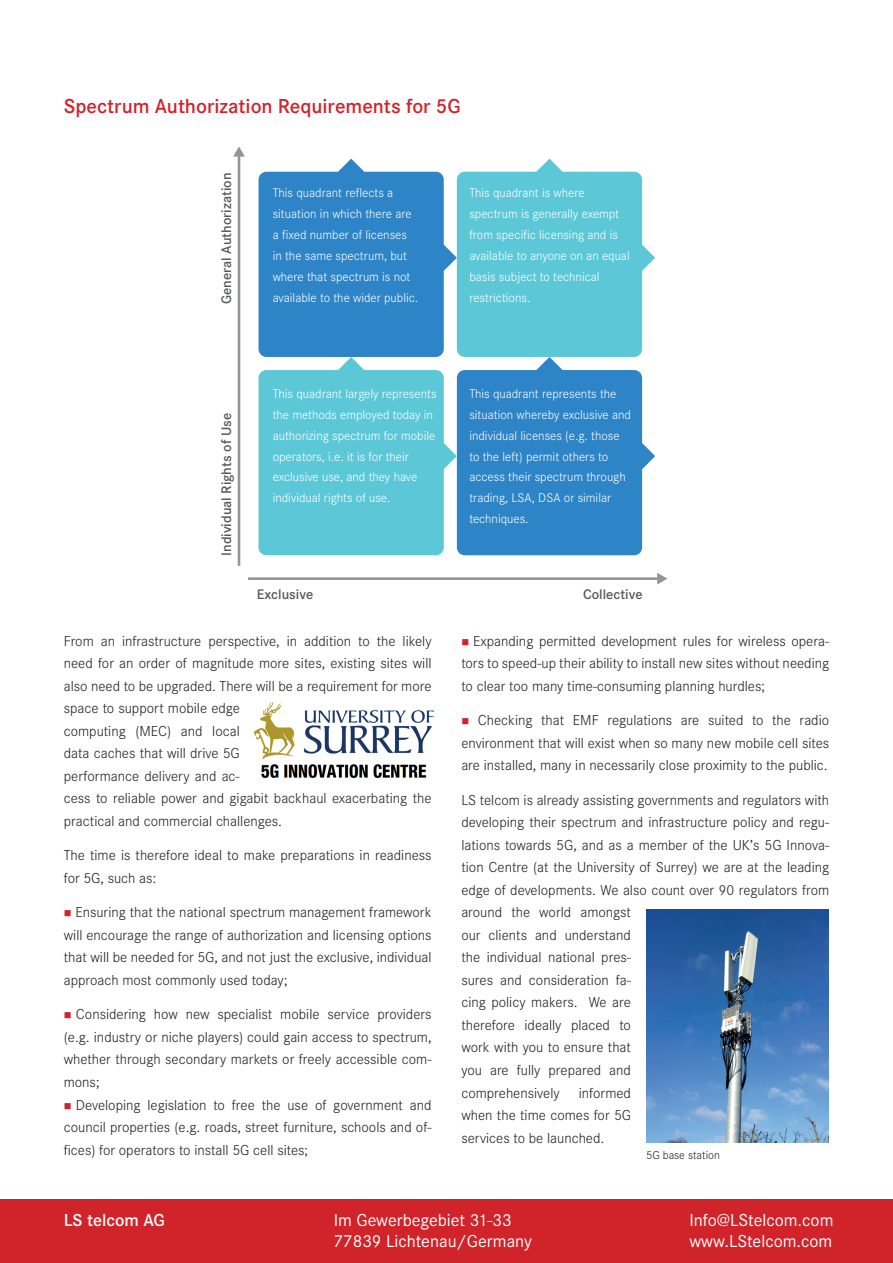
<style>
.page{position:relative;width:893px;height:1263px;background:#fff}
.page>*{position:absolute;margin:0;border:0;box-sizing:border-box;transform-origin:0 0}
.t1{font:600 21px "Corporate S";color:#d1232a}
.t2{font:18px "Corporate S";color:#fff}
.t3{font:600 18px "Corporate S";color:#fff}
.t4{font:300 15px/22.5px "Corporate S";color:#231f20;text-align:justify}
.t5{font:600 14.4px "LS Corporate S";color:#57585a}
.t6{font:300 13.05px/21px "Corporate S";color:#fff}
.t7{font:300 12px "Corporate S";color:#231f20}
.s1{color:#d1232a}
</style>
<div class="page">
<div style="left:0;top:1199px;width:893px;height:64px;background:#d1232a"></div>
<svg style="left:259px;top:159px;width:396px;height:396px;background:#59b0d4"></svg>
<hr style="left:238px;top:155px;width:2px;height:411px;background:#939598">
<svg style="left:233px;top:146px;width:12px;height:11px"></svg>
<hr style="left:248px;top:577px;width:411px;height:3px;background:#939598">
<svg style="left:657px;top:573px;width:10px;height:11px"></svg>
<img style="left:254px;top:702px;width:179px;height:77px">
<img style="left:647px;top:909px;width:182px;height:234px">
<h1 class="t1" style="left:64px;top:94px;width:399px">Spectrum Authorization Requirements for 5G</h1>
<p class="t5" style="left:218px;top:304px;width:133px;rotate:-90deg">General Authorization</p>
<p class="t6" style="left:273px;top:182px;width:147px">This quadrant reflects a situation in which there are a fixed number of licenses in the same spectrum, but where that spectrum is not available to the wider public.</p>
<p class="t6" style="left:469px;top:182px;width:162px">This quadrant is where spectrum is generally exempt from specific licensing and is available to anyone on an equal basis subject to technical restrictions.</p>
<p class="t5" style="left:218px;top:556px;width:144px;rotate:-90deg">Individual Rights of Use</p>
<p class="t6" style="left:273px;top:383px;width:165px">This quadrant largely represents the methods employed today in authorizing spectrum for mobile operators, i.e. it is for their exclusive use, and they have individual rights of use.</p>
<p class="t6" style="left:469px;top:383px;width:163px">This quadrant represents the situation whereby exclusive and individual licenses (e.g. those to the left) permit others to access their spectrum through trading, LSA, DSA or similar techniques.</p>
<p class="t5" style="left:257px;top:586px;width:58px">Exclusive</p>
<p class="t5" style="left:583px;top:586px;width:61px">Collective</p>
<p class="t4" style="left:64px;top:630px;width:369px;text-align:left">From an infrastructure perspective, in addition to the likely need for an order of magnitude more sites, existing sites will also need to be upgraded. There will be a requirement for more space to support mobile edge<br>computing (MEC) and local<br>data caches that will drive 5G<br>performance delivery and ac-<br>cess to reliable power and gigabit backhaul exacerbating the practical and commercial challenges.</p>
<p class="t4" style="left:64px;top:844px;width:369px">The time is therefore ideal to make preparations in readiness for 5G, such as:</p>
<p class="t4" style="left:64px;top:901px;width:369px"><span class="s1">■</span> Ensuring that the national spectrum management framework will encourage the range of authorization and licensing options that will be needed for 5G, and not just the exclusive, individual approach most commonly used today;</p>
<p class="t4" style="left:64px;top:1003px;width:369px"><span class="s1">■</span> Considering how new specialist mobile service providers (e.g. industry or niche players) could gain access to spectrum, whether through secondary markets or freely accessible com&shy;mons;</p>
<p class="t4" style="left:64px;top:1093px;width:369px"><span class="s1">■</span> Developing legislation to free the use of government and council properties (e.g. roads, street furniture, schools and of&shy;fices) for operators to install 5G cell sites;</p>
<p class="t4" style="left:461px;top:630px;width:369px"><span class="s1">■</span> Expanding permitted development rules for wireless opera&shy;tors to speed-up their ability to install new sites without needing to clear too many time-consuming planning hurdles;</p>
<p class="t4" style="left:461px;top:709px;width:369px"><span class="s1">■</span> Checking that EMF regulations are suited to the radio environment that will exist when so many new mobile cell sites are installed, many in necessarily close proximity to the public.</p>
<p class="t4" style="left:461px;top:789px;width:369px;text-align:left">LS telcom is already assisting governments and regulators with developing their spectrum and infrastructure policy and regu&shy;lations towards 5G, and as a member of the UK’s 5G Innova&shy;tion Centre (at the University of Surrey) we are at the leading edge of developments. We also count over 90 regulators from around the world amongst<br>our clients and understand<br>the individual national pres-<br>sures and consideration fa-<br>cing policy makers. We are<br>therefore ideally placed to<br>work with you to ensure that<br>you are fully prepared and<br>comprehensively</p>
<p class="t4" style="left:461px;top:1081px;width:171px;text-indent:117px">informed when the time comes for 5G services to be launched.</p>
<p class="t7" style="left:646px;top:1148px;width:75px">5G base station</p>
<p class="t3" style="left:64px;top:1209px;width:103px">LS telcom AG</p>
<p class="t2" style="left:334px;top:1210px;width:179px">Im Gewerbegebiet 31-33</p>
<p class="t2" style="left:689px;top:1210px;width:146px">Info@LStelcom.com</p>
<p class="t2" style="left:334px;top:1231px;width:200px">77839 Lichtenau/Germany</p>
<p class="t2" style="left:689px;top:1231px;width:145px">www.LStelcom.com</p>
</div>
